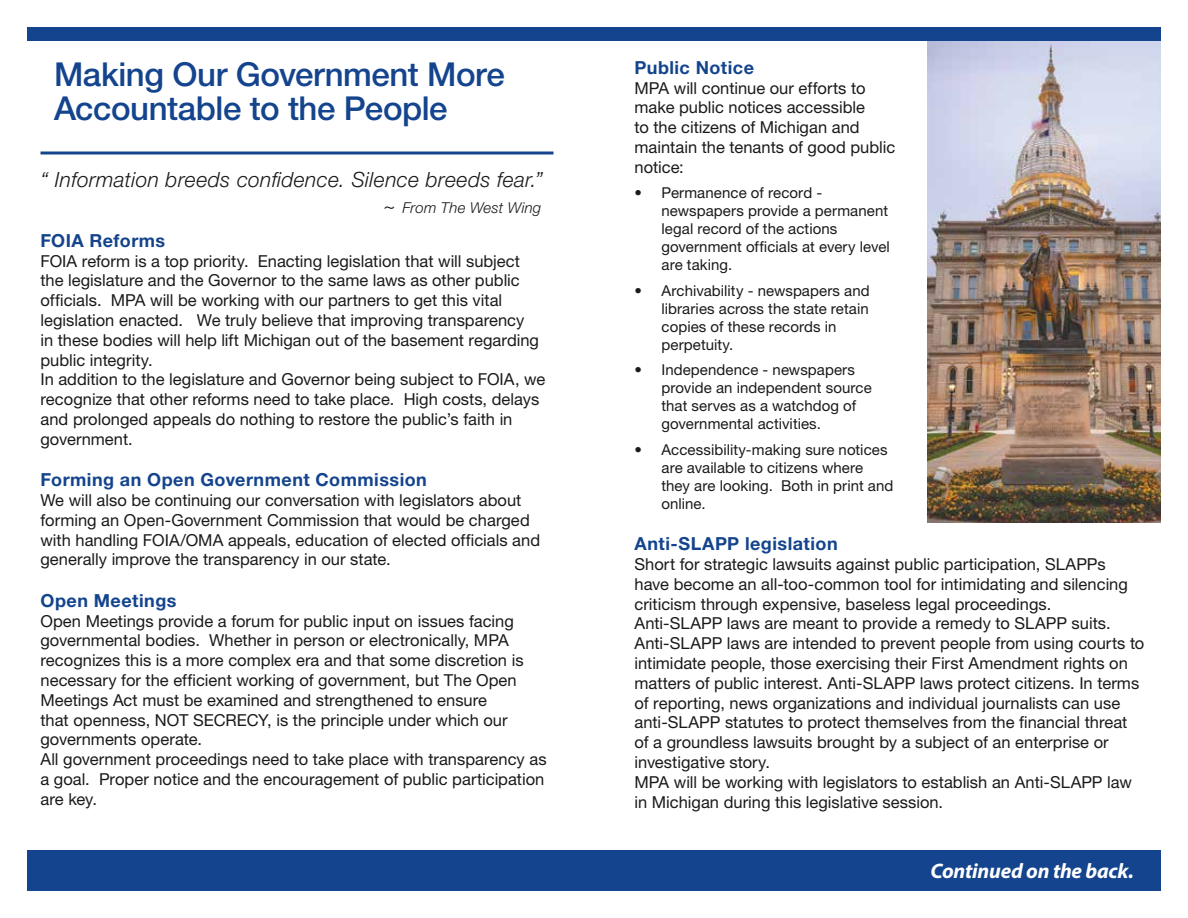
<style>
.page{position:relative;width:1188px;height:918px;background:#fff}
.page>*{position:absolute;margin:0;border:0;box-sizing:border-box;transform-origin:0 0}
.t1{font:500 33px/34.5px "Helvetica Neue LT Std";letter-spacing:-.015em;color:#14448d}
.t2{font:italic 300 21px "Helvetica Neue LT Std";letter-spacing:.015em;color:#1b1a19}
.t3{font:italic 700 21px "Myriad Pro";letter-spacing:-.01em;color:#fff}
.t4{font:700 18px "Helvetica Neue LT Std";letter-spacing:.025em;color:#14448d}
.t5{font:16.5px/19.8px "Helvetica Neue LT Std";color:#1b1a19}
.t6{font:15px/18px "Helvetica Neue LT Std";letter-spacing:.005em;color:#1b1a19}
.t7{font:italic 300 15px "Helvetica Neue LT Std";letter-spacing:.015em;color:#1b1a19}
.s1{font-size:21px}
</style>
<div class="page">
<img style="left:928px;top:40px;width:233px;height:483px">
<div style="left:27px;top:850px;width:1134px;height:41px;background:#14448d"></div>
<div style="left:27px;top:27px;width:1134px;height:13px;background:#14448d"></div>
<hr style="left:40px;top:152px;width:514px;height:2px;background:#14448d">
<h1 class="t1" style="left:54px;top:57px;width:453px">Making Our Government More<br>Accountable to the People</h1>
<p class="t2" style="left:40px;top:168px;width:504px">“ Information breeds confidence. Silence breeds fear.”</p>
<p class="t7" style="left:383px;top:198px;width:160px"><span class="s1">~</span> From The West Wing</p>
<p class="t4" style="left:40px;top:229px;width:126px">FOIA Reforms</p>
<p class="t5" style="left:40px;top:251px;width:506px">FOIA reform is a top priority. Enacting legislation that will subject the legislature and the Governor to the same laws as other public officials. MPA will be working with our partners to get this vital legislation enacted. We truly believe that improving transparency<br>in these bodies will help lift Michigan out of the basement regarding public integrity.<br>In addition to the legislature and Governor being subject to FOIA, we recognize that other reforms need to take place. High costs, delays and prolonged appeals do nothing to restore the public’s faith in government.</p>
<p class="t4" style="left:40px;top:469px;width:388px">Forming an Open Government Commission</p>
<p class="t5" style="left:40px;top:490px;width:501px">We will also be continuing our conversation with legislators about forming an Open-Government Commission that would be charged with handling FOIA/OMA appeals, education of elected officials and generally improve the transparency in our state.</p>
<p class="t4" style="left:40px;top:589px;width:138px">Open Meetings</p>
<p class="t5" style="left:40px;top:611px;width:508px">Open Meetings provide a forum for public input on issues facing governmental bodies. Whether in person or electronically, MPA recognizes this is a more complex era and that some discretion is necessary for the efficient working of government, but The Open Meetings Act must be examined and strengthened to ensure<br>that openness, NOT SECRECY, is the principle under which our governments operate.<br>All government proceedings need to take place with transparency as a goal. Proper notice and the encouragement of public participation are key.</p>
<p class="t4" style="left:634px;top:56px;width:121px">Public Notice</p>
<p class="t5" style="left:634px;top:78px;width:262px">MPA will continue our efforts to make public notices accessible<br>to the citizens of Michigan and maintain the tenants of good public notice:</p>
<p class="t6" style="left:662px;top:184px;width:230px;text-indent:-27px">• Permanence of record - newspapers provide a permanent legal record of the actions government officials at every level are taking.</p>
<p class="t6" style="left:662px;top:281px;width:210px;text-indent:-27px">• Archivability - newspapers and libraries across the state retain copies of these records in perpetuity.</p>
<p class="t6" style="left:662px;top:361px;width:212px;text-indent:-27px">• Independence - newspapers provide an independent source that serves as a watchdog of governmental activities.</p>
<p class="t6" style="left:662px;top:440px;width:233px;text-indent:-27px">• Accessibility-making sure notices are available to citizens where they are looking. Both in print and online.</p>
<p class="t4" style="left:634px;top:533px;width:205px">Anti-SLAPP legislation</p>
<p class="t5" style="left:634px;top:554px;width:511px">Short for strategic lawsuits against public participation, SLAPPs<br>have become an all-too-common tool for intimidating and silencing criticism through expensive, baseless legal proceedings.<br>Anti-SLAPP laws are meant to provide a remedy to SLAPP suits.<br>Anti-SLAPP laws are intended to prevent people from using courts to intimidate people, those exercising their First Amendment rights on matters of public interest. Anti-SLAPP laws protect citizens. In terms of reporting, news organizations and individual journalists can use anti-SLAPP statutes to protect themselves from the financial threat of a groundless lawsuits brought by a subject of an enterprise or investigative story.<br>MPA will be working with legislators to establish an Anti-SLAPP law in Michigan during this legislative session.</p>
<p class="t3" style="left:931px;top:857px;width:205px">Continued on the back.</p>
</div>
